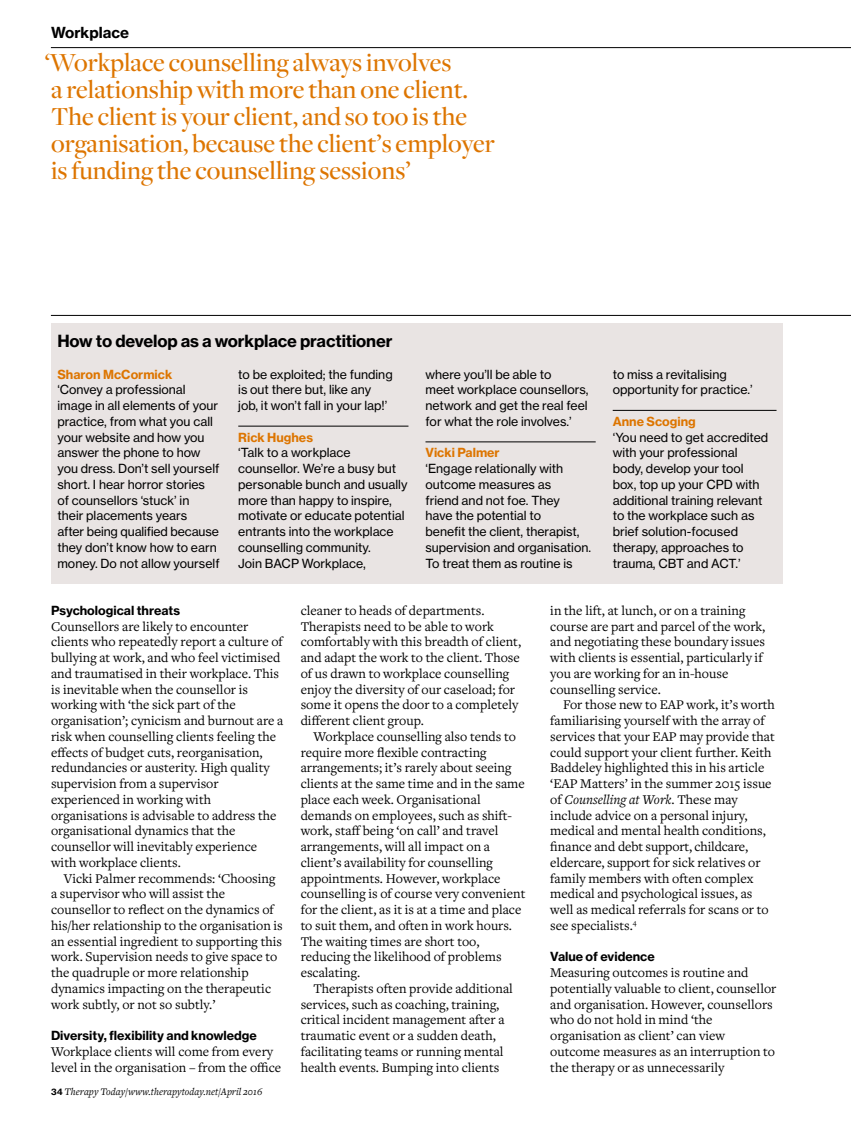
<style>
.page{position:relative;width:851px;height:1127px;background:#fff}
.page>*{position:absolute;margin:0;border:0;box-sizing:border-box;transform-origin:0 0}
.t1{font:500 27px/27px "Freight Disp";color:#dd7500}
.t2{font:700 16.5px "Haas Grotesk Text";letter-spacing:-.01em;color:#000}
.t3{font:700 15px "Haas Grotesk Text";color:#000}
.t4{font:13.8px/15.8px "Freight Text";color:#000}
.t5{font:12.3px/15.8px "Haas Grotesk Text";color:#000}
.t6{font:700 12.3px "Haas Grotesk Text";color:#000}
.t7{font:700 12.3px "Haas Grotesk Text";color:#dd7500}
.t8{font:italic 10.5px "Freight Text";color:#000}
.s1{font-family:"Haas Grotesk Text";font-weight:700;font-style:normal;font-size:8.85px}
.s2{font-style:italic}
</style>
<div class="page">
<hr style="left:51px;top:47px;width:799px;height:1px;background:#000">
<div style="left:51px;top:323px;width:731px;height:260px;background:#e9e4e3"></div>
<hr style="left:425px;top:442px;width:170px;height:1px;background:#000">
<hr style="left:612px;top:410px;width:164px;height:1px;background:#000">
<hr style="left:238px;top:426px;width:170px;height:1px;background:#000">
<hr style="left:51px;top:315px;width:799px;height:1px;background:#000">
<p class="t3" style="left:51px;top:23px;width:79px">Workplace</p>
<h1 class="t1" style="left:45px;top:48px;width:451px">‘Workplace counselling always involves<br>a relationship with more than one client.<br>The client is your client, and so too is the organisation, because the client’s employer is funding the counselling sessions’</h1>
<p class="t2" style="left:57px;top:331px;width:336px">How to develop as a workplace practitioner</p>
<p class="t7" style="left:57px;top:366px;width:116px">Sharon McCormick</p>
<p class="t5" style="left:57px;top:382px;width:164px">‘Convey a professional image in all elements of your practice, from what you call your website and how you answer the phone to how you dress. Don’t sell yourself short. I hear horror stories of counsellors ‘stuck’ in<br>their placements years<br>after being qualified because they don’t know how to earn money. Do not allow yourself</p>
<p class="t5" style="left:238px;top:366px;width:156px">to be exploited; the funding is out there but, like any job, it won’t fall in your lap!’</p>
<p class="t7" style="left:238px;top:429px;width:76px">Rick Hughes</p>
<p class="t5" style="left:238px;top:445px;width:171px">‘Talk to a workplace counsellor. We’re a busy but personable bunch and usually more than happy to inspire, motivate or educate potential entrants into the workplace counselling community.<br>Join BACP Workplace,</p>
<p class="t5" style="left:425px;top:366px;width:164px">where you’ll be able to<br>meet workplace counsellors, network and get the real feel for what the role involves.’</p>
<p class="t7" style="left:425px;top:445px;width:76px">Vicki Palmer</p>
<p class="t5" style="left:425px;top:461px;width:167px">‘Engage relationally with outcome measures as<br>friend and not foe. They<br>have the potential to<br>benefit the client, therapist, supervision and organisation.<br>To treat them as routine is</p>
<p class="t5" style="left:612px;top:366px;width:141px">to miss a revitalising opportunity for practice.’</p>
<p class="t7" style="left:612px;top:414px;width:85px">Anne Scoging</p>
<p class="t5" style="left:612px;top:429px;width:157px">‘You need to get accredited with your professional body, develop your tool box, top up your CPD with additional training relevant to the workplace such as brief solution-focused therapy, approaches to trauma, CBT and ACT.’</p>
<p class="t6" style="left:51px;top:603px;width:130px">Psychological threats</p>
<p class="t4" style="left:51px;top:618px;width:234px">Counsellors are likely to encounter clients who repeatedly report a culture of bullying at work, and who feel victimised and traumatised in their workplace. This is inevitable when the counsellor is working with ‘the sick part of the organisation’; cynicism and burnout are a risk when counselling clients feeling the effects of budget cuts, reorganisation, redundancies or austerity. High quality supervision from a supervisor experienced in working with organisations is advisable to address the organisational dynamics that the counsellor will inevitably experience with workplace clients.</p>
<p class="t4" style="left:51px;top:870px;width:233px;text-indent:13px">Vicki Palmer recommends: ‘Choosing a supervisor who will assist the counsellor to reflect on the dynamics of his/her relationship to the organisation is an essential ingredient to supporting this work. Supervision needs to give space to the quadruple or more relationship dynamics impacting on the therapeutic work subtly, or not so subtly.’</p>
<p class="t6" style="left:51px;top:1028px;width:207px">Diversity, flexibility and knowledge</p>
<p class="t4" style="left:51px;top:1043px;width:232px">Workplace clients will come from every level in the organisation – from the office</p>
<p class="t8" style="left:51px;top:1085px;width:213px"><span class="s1">34</span> Therapy Today/www.therapytoday.net/April 2016</p>
<p class="t4" style="left:300px;top:602px;width:222px">cleaner to heads of departments.<br>Therapists need to be able to work comfortably with this breadth of client, and adapt the work to the client. Those of us drawn to workplace counselling enjoy the diversity of our caseload; for some it opens the door to a completely different client group.</p>
<p class="t4" style="left:300px;top:728px;width:226px;text-indent:13px">Workplace counselling also tends to require more flexible contracting arrangements; it’s rarely about seeing clients at the same time and in the same place each week. Organisational demands on employees, such as shift&shy;work, staff being ‘on call’ and travel arrangements, will all impact on a client’s availability for counselling appointments. However, workplace counselling is of course very convenient for the client, as it is at a time and place to suit them, and often in work hours.<br>The waiting times are short too, reducing the likelihood of problems escalating.</p>
<p class="t4" style="left:300px;top:980px;width:214px;text-indent:13px">Therapists often provide additional services, such as coaching, training, critical incident management after a traumatic event or a sudden death, facilitating teams or running mental health events. Bumping into clients</p>
<p class="t4" style="left:550px;top:602px;width:216px">in the lift, at lunch, or on a training course are part and parcel of the work, and negotiating these boundary issues with clients is essential, particularly if you are working for an in-house counselling service.</p>
<p class="t4" style="left:550px;top:696px;width:226px;text-indent:13px">For those new to EAP work, it’s worth familiarising yourself with the array of services that your EAP may provide that could support your client further. Keith Baddeley highlighted this in his article ‘EAP Matters’ in the summer 2015 issue of <span class="s2">Counselling at Work</span>. These may include advice on a personal injury, medical and mental health conditions, finance and debt support, childcare, eldercare, support for sick relatives or family members with often complex medical and psychological issues, as well as medical referrals for scans or to see specialists.<sup>4</sup></p>
<p class="t6" style="left:550px;top:949px;width:106px">Value of evidence</p>
<p class="t4" style="left:550px;top:964px;width:227px">Measuring outcomes is routine and potentially valuable to client, counsellor and organisation. However, counsellors who do not hold in mind ‘the organisation as client’ can view outcome measures as an interruption to the therapy or as unnecessarily</p>
</div>
